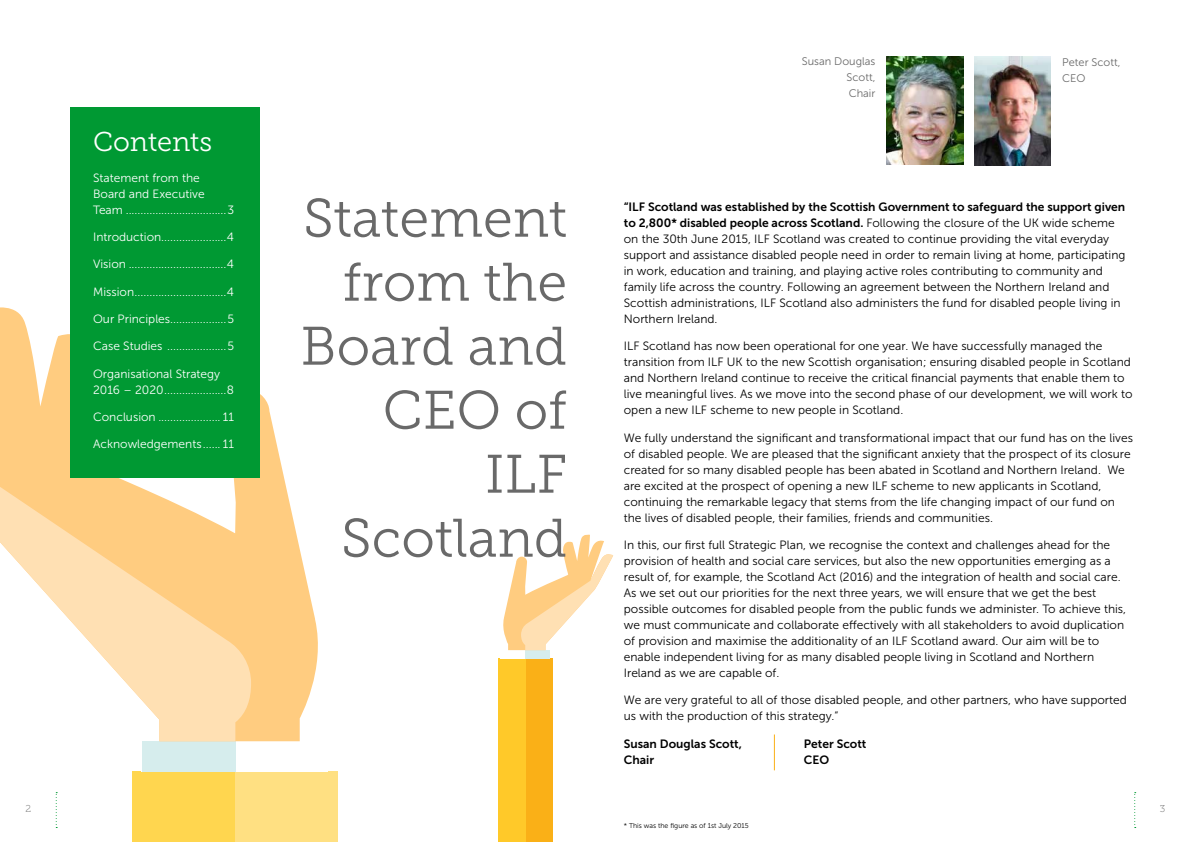
<style>
.page{position:relative;width:1191px;height:842px;background:#fff}
.page>*{position:absolute;margin:0;border:0;box-sizing:border-box;transform-origin:0 0}
.t1{font:54px/64px "Museo Slab 300";color:#696969;text-align:right}
.t2{font:27.1px "Museo Slab 300";color:#fff}
.t3{font:12px/16px "Museo Sans 300";color:#000}
.t4{font:12px/16px "Museo Sans 300";color:#fff}
.t5{font:12px/16px "Museo Sans 700";color:#000}
.t6{font:11px/16px "Museo Sans 300";color:#696969;text-align:justify}
.t7{font:10px "Museo Slab 100";color:#696969}
.t8{font:7px "Museo Sans 300";color:#000}
.s1{font-family:"Museo Sans 300"}
</style>
<div class="page">
<svg style="left:56px;top:792px;width:1px;height:36px"></svg>
<svg style="left:1134px;top:792px;width:1px;height:36px"></svg>
<div style="left:498px;top:658px;width:54px;height:184px;background:#fab017"></div>
<div style="left:498px;top:658px;width:27px;height:184px;background:#ffc929"></div>
<div style="left:525px;top:650px;width:25px;height:8px;background:#d6eded"></div>
<svg style="left:503px;top:534px;width:110px;height:116px"></svg>
<div style="left:133px;top:772px;width:204px;height:70px;background:#ffd64f"></div>
<div style="left:235px;top:772px;width:102px;height:70px;background:#ffe082"></div>
<div style="left:142px;top:741px;width:93px;height:31px;background:#d6eded"></div>
<svg style="left:0;top:307px;width:318px;height:434px;fill:#ffcc80"></svg>
<svg style="left:0;top:370px;width:251px;height:371px"></svg>
<img style="left:887px;top:57px;width:76px;height:108px">
<div style="left:70px;top:107px;width:190px;height:370px;background:#093"></div>
<img style="left:974px;top:57px;width:76px;height:108px">
<hr style="left:774px;top:734px;width:1px;height:36px;background:#fab017">
<h2 class="t2" style="left:93px;top:127px;width:121px">Contents</h2>
<p class="t4" style="left:93px;top:170px;width:142px">Statement from the<br>Board and Executive<br>Team ..................................3</p>
<p class="t4" style="left:93px;top:229px;width:142px">Introduction......................4</p>
<p class="t4" style="left:93px;top:256px;width:142px">Vision .................................4</p>
<p class="t4" style="left:93px;top:284px;width:142px">Mission...............................4</p>
<p class="t4" style="left:93px;top:311px;width:142px">Our Principles...................5</p>
<p class="t4" style="left:93px;top:338px;width:142px">Case Studies ....................5</p>
<p class="t4" style="left:93px;top:366px;width:142px">Organisational Strategy<br>2016 – 2020.....................8</p>
<p class="t4" style="left:93px;top:409px;width:142px">Conclusion ..................... 11</p>
<p class="t4" style="left:93px;top:436px;width:142px">Acknowledgements...... 11</p>
<p class="t6" style="left:846px;top:53px;width:30px;text-indent:-45px">Susan Douglas Scott, Chair</p>
<p class="t6" style="left:1062px;top:54px;width:60px">Peter Scott,<br>CEO</p>
<h1 class="t1" style="left:300px;top:186px;width:268px">Statement from the<br>Board and<br>CEO of<br>ILF<br>Scotland</h1>
<p class="t5" style="left:624px;top:199px;width:503px">“ILF Scotland was established by the Scottish Government to safeguard the support given to 2,800* disabled people across Scotland. <span class="s1">Following the closure of the UK wide scheme</span></p>
<p class="t3" style="left:624px;top:231px;width:503px">on the 30th June 2015, ILF Scotland was created to continue providing the vital everyday support and assistance disabled people need in order to remain living at home, participating in work, education and training, and playing active roles contributing to community and family life across the country. Following an agreement between the Northern Ireland and Scottish administrations, ILF Scotland also administers the fund for disabled people living in Northern Ireland.</p>
<p class="t3" style="left:624px;top:338px;width:510px">ILF Scotland has now been operational for one year. We have successfully managed the transition from ILF UK to the new Scottish organisation; ensuring disabled people in Scotland and Northern Ireland continue to receive the critical financial payments that enable them to live meaningful lives. As we move into the second phase of our development, we will work to open a new ILF scheme to new people in Scotland.</p>
<p class="t3" style="left:624px;top:429px;width:510px">We fully understand the significant and transformational impact that our fund has on the lives of disabled people. We are pleased that the significant anxiety that the prospect of its closure created for so many disabled people has been abated in Scotland and Northern Ireland. We are excited at the prospect of opening a new ILF scheme to new applicants in Scotland, continuing the remarkable legacy that stems from the life changing impact of our fund on the lives of disabled people, their families, friends and communities.</p>
<p class="t3" style="left:624px;top:537px;width:504px">In this, our first full Strategic Plan, we recognise the context and challenges ahead for the provision of health and social care services, but also the new opportunities emerging as a result of, for example, the Scotland Act (2016) and the integration of health and social care.<br>As we set out our priorities for the next three years, we will ensure that we get the best possible outcomes for disabled people from the public funds we administer. To achieve this, we must communicate and collaborate effectively with all stakeholders to avoid duplication of provision and maximise the additionality of an ILF Scotland award. Our aim will be to enable independent living for as many disabled people living in Scotland and Northern Ireland as we are capable of.</p>
<p class="t3" style="left:624px;top:692px;width:504px">We are very grateful to all of those disabled people, and other partners, who have supported us with the production of this strategy.”</p>
<p class="t5" style="left:624px;top:735px;width:120px">Susan Douglas Scott,</p>
<p class="t5" style="left:804px;top:735px;width:64px">Peter Scott</p>
<p class="t5" style="left:624px;top:751px;width:32px">Chair</p>
<p class="t5" style="left:804px;top:751px;width:27px">CEO</p>
<p class="t7" style="left:26px;top:803px;width:7px">2</p>
<p class="t7" style="left:1159px;top:803px;width:7px">3</p>
<p class="t8" style="left:624px;top:822px;width:126px">* This was the figure as of 1st July 2015</p>
</div>
